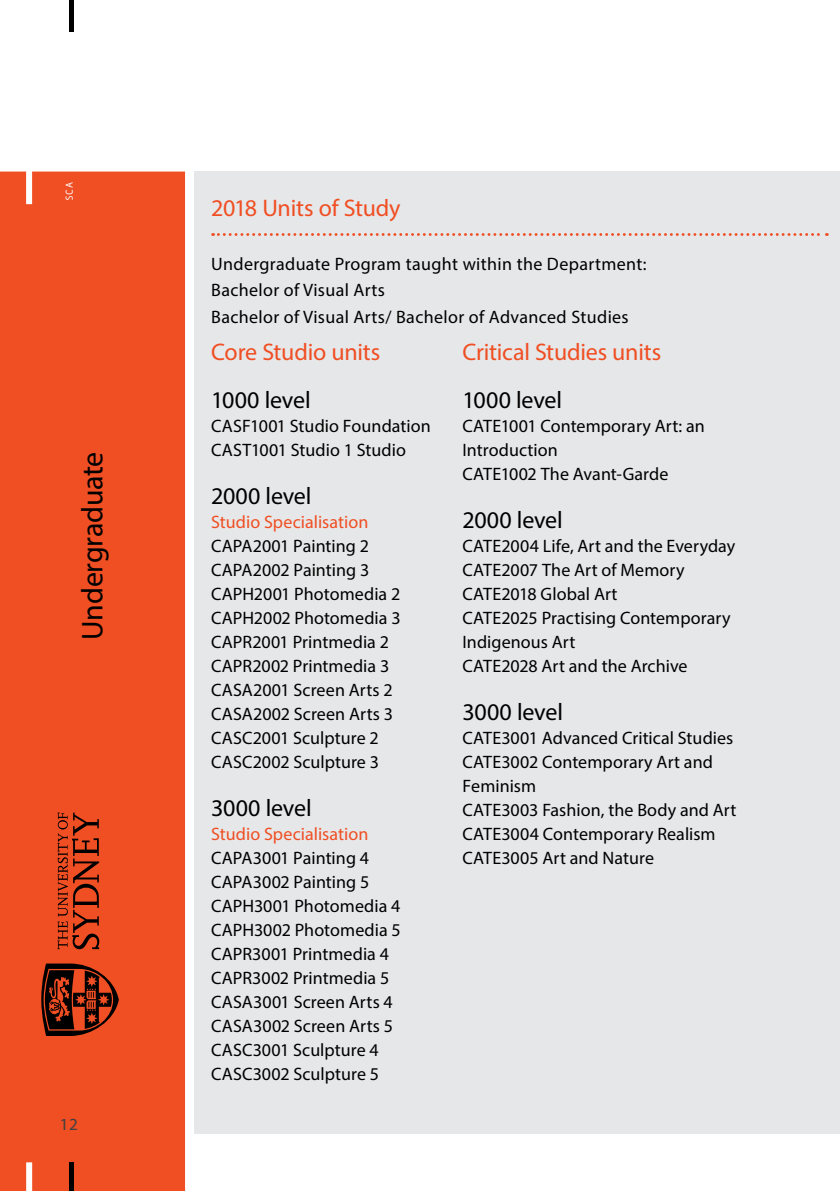
<style>
.page{position:relative;width:840px;height:1191px;background:#fff}
.page>*{position:absolute;margin:0;border:0;box-sizing:border-box;transform-origin:0 0}
.t1{font:30px "Myriad Pro";letter-spacing:-.01em;color:#000}
.t2{font:24px "Myriad Pro";letter-spacing:-.005em;color:#000}
.t3{font:24px "Myriad Pro";letter-spacing:-.01em;color:#f04e23}
.t4{font:18px/24px "Myriad Pro";letter-spacing:.005em;color:#000}
.t5{font:18px "Myriad Pro";color:#f04e23}
.t6{font:17px "Myriad Pro";color:#414042}
.t7{font:10px "Andale Mono";color:#fff}
</style>
<div class="page">
<div style="left:0;top:171px;width:185px;height:1020px;background:#f04e23"></div>
<div style="left:69px;top:0;width:5px;height:31px;background:#000"></div>
<svg style="left:41px;top:812px;width:78px;height:224px"></svg>
<div style="left:26px;top:1162px;width:6px;height:29px;background:#fff"></div>
<div style="left:26px;top:160px;width:6px;height:44px;background:#fff"></div>
<hr style="left:69px;top:1162px;width:4px;height:29px;background:#000">
<div style="left:194px;top:171px;width:645px;height:963px;background:#e6e7e8"></div>
<svg style="left:212px;top:233px;width:614px;height:3px"></svg>
<p class="t7" style="left:63px;top:201px;width:20px;rotate:-90deg">SCA</p>
<h1 class="t1" style="left:74px;top:639px;width:189px;rotate:-90deg">Undergraduate</h1>
<p class="t6" style="left:60px;top:1114px;width:19px">12</p>
<h2 class="t3" style="left:211px;top:193px;width:191px">2018 Units of Study</h2>
<p class="t4" style="left:211px;top:250px;width:436px;line-height:26.6px">Undergraduate Program taught within the Department:<br>Bachelor of Visual Arts<br>Bachelor of Visual Arts/ Bachelor of Advanced Studies</p>
<h2 class="t3" style="left:211px;top:337px;width:171px">Core Studio units</h2>
<h2 class="t2" style="left:211px;top:385px;width:101px">1000 level</h2>
<p class="t4" style="left:211px;top:414px;width:221px">CASF1001 Studio Foundation<br>CAST1001 Studio 1 Studio</p>
<h2 class="t2" style="left:211px;top:481px;width:102px">2000 level</h2>
<p class="t5" style="left:211px;top:511px;width:159px">Studio Specialisation</p>
<p class="t4" style="left:211px;top:534px;width:191px">CAPA2001 Painting 2<br>CAPA2002 Painting 3<br>CAPH2001 Photomedia 2<br>CAPH2002 Photomedia 3<br>CAPR2001 Printmedia 2<br>CAPR2002 Printmedia 3<br>CASA2001 Screen Arts 2<br>CASA2002 Screen Arts 3<br>CASC2001 Sculpture 2<br>CASC2002 Sculpture 3</p>
<h2 class="t2" style="left:211px;top:793px;width:102px">3000 level</h2>
<p class="t5" style="left:211px;top:823px;width:159px">Studio Specialisation</p>
<p class="t4" style="left:211px;top:846px;width:191px">CAPA3001 Painting 4<br>CAPA3002 Painting 5<br>CAPH3001 Photomedia 4<br>CAPH3002 Photomedia 5<br>CAPR3001 Printmedia 4<br>CAPR3002 Printmedia 5<br>CASA3001 Screen Arts 4<br>CASA3002 Screen Arts 5<br>CASC3001 Sculpture 4<br>CASC3002 Sculpture 5</p>
<h2 class="t3" style="left:462px;top:337px;width:200px">Critical Studies units</h2>
<h2 class="t2" style="left:462px;top:385px;width:101px">1000 level</h2>
<p class="t4" style="left:462px;top:414px;width:243px">CATE1001 Contemporary Art: an<br>Introduction<br>CATE1002 The Avant-Garde</p>
<h2 class="t2" style="left:462px;top:505px;width:102px">2000 level</h2>
<p class="t4" style="left:462px;top:534px;width:274px">CATE2004 Life, Art and the Everyday<br>CATE2007 The Art of Memory<br>CATE2018 Global Art<br>CATE2025 Practising Contemporary<br>Indigenous Art<br>CATE2028 Art and the Archive</p>
<h2 class="t2" style="left:462px;top:697px;width:102px">3000 level</h2>
<p class="t4" style="left:462px;top:726px;width:275px">CATE3001 Advanced Critical Studies<br>CATE3002 Contemporary Art and<br>Feminism<br>CATE3003 Fashion, the Body and Art<br>CATE3004 Contemporary Realism<br>CATE3005 Art and Nature</p>
</div>
